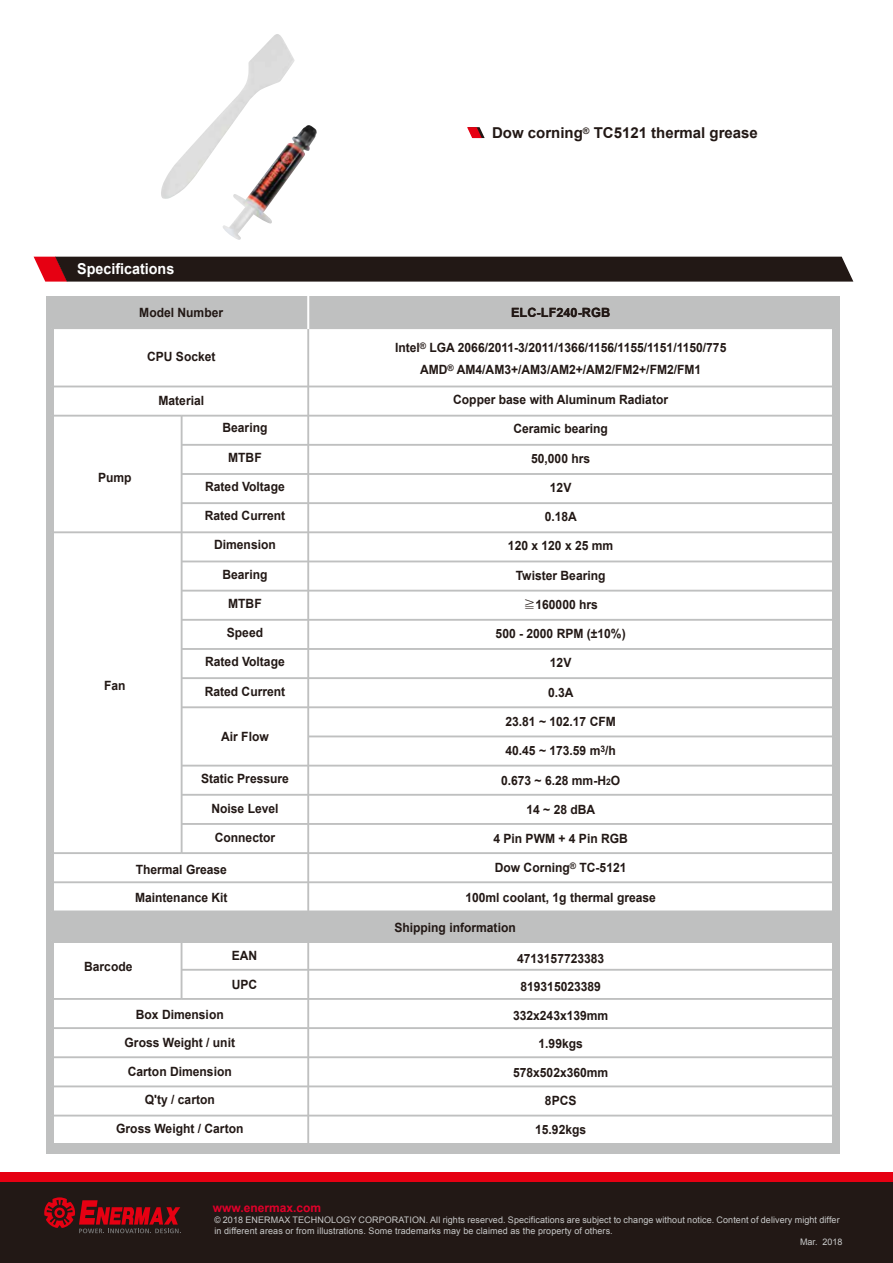
<style>
.page{position:relative;width:893px;height:1263px;background:#fff}
.page>*{position:absolute;margin:0;border:0;box-sizing:border-box;transform-origin:0 0}
.t1{font:700 15px "Arial";color:#221815}
.t2{font:700 15px "Arial";color:#fff;scale:.96 1}
.t3{font:700 12.75px/22.5px "Arial";color:#221815;text-align:center;scale:.95 1}
.t4{font:700 12.75px "Arial";color:#221815}
.t5{font:700 12px "Arial";color:#e1002a}
.t6{font:9px/10.8px "Arial";letter-spacing:.01em;color:#c9caca;scale:.93 1}
.t7{font:9px "Arial";letter-spacing:.01em;color:#c9caca}
.s1{font-family:"Adobe Ming Std";font-weight:300}
.s2{font-size:9px}
</style>
<div class="page">
<div style="left:0;top:1172px;width:893px;height:17px;background:#e60012"></div>
<div style="left:0;top:1182px;width:893px;height:81px;background:#221815"></div>
<svg style="left:44px;top:1197px;width:137px;height:36px"></svg>
<svg style="left:467px;top:127px;width:18px;height:11px"></svg>
<div style="left:47px;top:296px;width:793px;height:857px;background:#bfc0c0"></div>
<div style="left:55px;top:329px;width:777px;height:814px;background:#fff"></div>
<div style="left:51px;top:911px;width:784px;height:32px;background:#bfc0c0"></div>
<hr style="left:52px;top:386px;width:784px;height:1px;background:#bfc0c0">
<hr style="left:52px;top:415px;width:784px;height:2px;background:#bfc0c0">
<hr style="left:182px;top:444px;width:654px;height:2px;background:#bfc0c0">
<hr style="left:182px;top:473px;width:654px;height:2px;background:#bfc0c0">
<hr style="left:182px;top:502px;width:654px;height:2px;background:#bfc0c0">
<hr style="left:52px;top:531px;width:784px;height:2px;background:#bfc0c0">
<hr style="left:182px;top:560px;width:654px;height:2px;background:#bfc0c0">
<hr style="left:182px;top:590px;width:654px;height:2px;background:#bfc0c0">
<hr style="left:182px;top:619px;width:654px;height:2px;background:#bfc0c0">
<hr style="left:182px;top:648px;width:654px;height:2px;background:#bfc0c0">
<hr style="left:182px;top:677px;width:654px;height:2px;background:#bfc0c0">
<hr style="left:182px;top:706px;width:654px;height:2px;background:#bfc0c0">
<hr style="left:308px;top:735px;width:528px;height:2px;background:#bfc0c0">
<hr style="left:182px;top:765px;width:654px;height:1px;background:#bfc0c0">
<hr style="left:182px;top:794px;width:654px;height:2px;background:#bfc0c0">
<hr style="left:182px;top:823px;width:654px;height:2px;background:#bfc0c0">
<hr style="left:52px;top:852px;width:784px;height:2px;background:#bfc0c0">
<hr style="left:52px;top:881px;width:784px;height:2px;background:#bfc0c0">
<hr style="left:52px;top:910px;width:784px;height:2px;background:#bfc0c0">
<hr style="left:182px;top:969px;width:654px;height:2px;background:#bfc0c0">
<hr style="left:52px;top:998px;width:784px;height:2px;background:#bfc0c0">
<hr style="left:52px;top:1027px;width:784px;height:2px;background:#bfc0c0">
<hr style="left:52px;top:1056px;width:784px;height:2px;background:#bfc0c0">
<hr style="left:52px;top:1085px;width:784px;height:2px;background:#bfc0c0">
<hr style="left:52px;top:1115px;width:784px;height:1px;background:#bfc0c0">
<hr style="left:307px;top:325px;width:2px;height:820px;background:#bfc0c0">
<hr style="left:307px;top:295px;width:2px;height:34px;background:#fff">
<hr style="left:181px;top:416px;width:2px;height:437px;background:#bfc0c0">
<hr style="left:181px;top:940px;width:1px;height:59px;background:#bfc0c0">
<svg style="left:34px;top:257px;width:819px;height:25px;background:#2d1e1b"></svg>
<img style="left:161px;top:34px;width:156px;height:206px">
<p class="t1" style="left:492px;top:123px;width:267px">Dow corning<sup>®</sup> TC5121 thermal grease</p>
<p class="t2" style="left:77px;top:258px;width:103px">Specifications</p>
<p class="t3" style="left:139px;top:301px;width:90px">Model Number</p>
<p class="t4" style="left:511px;top:304px;width:101px">ELC-LF240-RGB</p>
<p class="t3" style="left:98px;top:466px;width:37px">Pump</p>
<p class="t3" style="left:104px;top:674px;width:24px">Fan</p>
<p class="t3" style="left:147px;top:346px;width:74px">CPU Socket</p>
<p class="t3" style="left:159px;top:389px;width:50px">Material</p>
<p class="t3" style="left:222px;top:417px;width:49px">Bearing</p>
<p class="t3" style="left:228px;top:446px;width:37px">MTBF</p>
<p class="t3" style="left:205px;top:476px;width:85px">Rated Voltage</p>
<p class="t3" style="left:205px;top:505px;width:86px">Rated Current</p>
<p class="t3" style="left:214px;top:534px;width:66px">Dimension</p>
<p class="t3" style="left:222px;top:563px;width:49px">Bearing</p>
<p class="t3" style="left:228px;top:593px;width:37px">MTBF</p>
<p class="t3" style="left:227px;top:622px;width:40px">Speed</p>
<p class="t3" style="left:205px;top:651px;width:85px">Rated Voltage</p>
<p class="t3" style="left:205px;top:680px;width:86px">Rated Current</p>
<p class="t3" style="left:221px;top:726px;width:52px">Air Flow</p>
<p class="t3" style="left:201px;top:768px;width:94px">Static Pressure</p>
<p class="t3" style="left:211px;top:797px;width:72px">Noise Level</p>
<p class="t3" style="left:215px;top:827px;width:65px">Connector</p>
<p class="t3" style="left:136px;top:859px;width:98px">Thermal Grease</p>
<p class="t3" style="left:135px;top:887px;width:99px">Maintenance Kit</p>
<p class="t3" style="left:84px;top:956px;width:52px">Barcode</p>
<p class="t3" style="left:232px;top:945px;width:28px">EAN</p>
<p class="t3" style="left:232px;top:973px;width:28px">UPC</p>
<p class="t3" style="left:136px;top:1003px;width:94px">Box Dimension</p>
<p class="t3" style="left:125px;top:1032px;width:118px">Gross Weight / unit</p>
<p class="t3" style="left:128px;top:1060px;width:111px">Carton Dimension</p>
<p class="t3" style="left:145px;top:1089px;width:75px">Q'ty / carton</p>
<p class="t3" style="left:116px;top:1117px;width:135px">Gross Weight / Carton</p>
<p class="t5" style="left:213px;top:1199px;width:110px">www.enermax.com</p>
<p class="t3" style="left:395px;top:337px;width:350px">Intel<sup>®</sup> LGA 2066/2011-3/2011/1366/1156/1155/1151/1150/775<br>AMD<sup>®</sup> AM4/AM3+/AM3/AM2+/AM2/FM2+/FM2/FM1</p>
<p class="t3" style="left:453px;top:389px;width:228px">Copper base with Aluminum Radiator</p>
<p class="t3" style="left:513px;top:418px;width:101px">Ceramic bearing</p>
<p class="t3" style="left:531px;top:447px;width:64px">50,000 hrs</p>
<p class="t3" style="left:550px;top:477px;width:24px">12V</p>
<p class="t3" style="left:545px;top:506px;width:35px">0.18A</p>
<p class="t3" style="left:508px;top:535px;width:112px">120 x 120 x 25 mm</p>
<p class="t3" style="left:516px;top:564px;width:96px">Twister Bearing</p>
<p class="t3" style="left:523px;top:594px;width:80px"><span class="s1">≧</span>160000 hrs</p>
<p class="t3" style="left:496px;top:623px;width:138px">500 - 2000 RPM (±10%)</p>
<p class="t3" style="left:550px;top:652px;width:24px">12V</p>
<p class="t3" style="left:548px;top:681px;width:28px">0.3A</p>
<p class="t3" style="left:505px;top:711px;width:118px">23.81 ~ 102.17 CFM</p>
<p class="t3" style="left:505px;top:740px;width:118px">40.45 ~ 173.59 m<sup>3</sup>/h</p>
<p class="t3" style="left:501px;top:769px;width:127px">0.673 ~ 6.28 mm-H<span class="s2">2</span>O</p>
<p class="t3" style="left:526px;top:798px;width:74px">14 ~ 28 dBA</p>
<p class="t3" style="left:493px;top:828px;width:143px">4 Pin PWM + 4 Pin RGB</p>
<p class="t3" style="left:495px;top:857px;width:140px">Dow Corning<sup>®</sup> TC-5121</p>
<p class="t3" style="left:465px;top:886px;width:202px">100ml coolant, 1g thermal grease</p>
<p class="t3" style="left:394px;top:917px;width:129px">Shipping information</p>
<p class="t3" style="left:517px;top:947px;width:93px">4713157723383</p>
<p class="t3" style="left:520px;top:976px;width:86px">819315023389</p>
<p class="t3" style="left:513px;top:1004px;width:102px">332x243x139mm</p>
<p class="t3" style="left:539px;top:1033px;width:48px">1.99kgs</p>
<p class="t3" style="left:513px;top:1061px;width:102px">578x502x360mm</p>
<p class="t3" style="left:545px;top:1090px;width:35px">8PCS</p>
<p class="t3" style="left:535px;top:1118px;width:55px">15.92kgs</p>
<p class="t6" style="left:214px;top:1215px;width:674px">© 2018 ENERMAX TECHNOLOGY CORPORATION. All rights reserved. Specifications are subject to change without notice. Content of delivery might differ in different areas or from illustrations. Some trademarks may be claimed as the property of others.</p>
<p class="t7" style="left:800px;top:1236px;width:44px">Mar. 2018</p>
</div>
